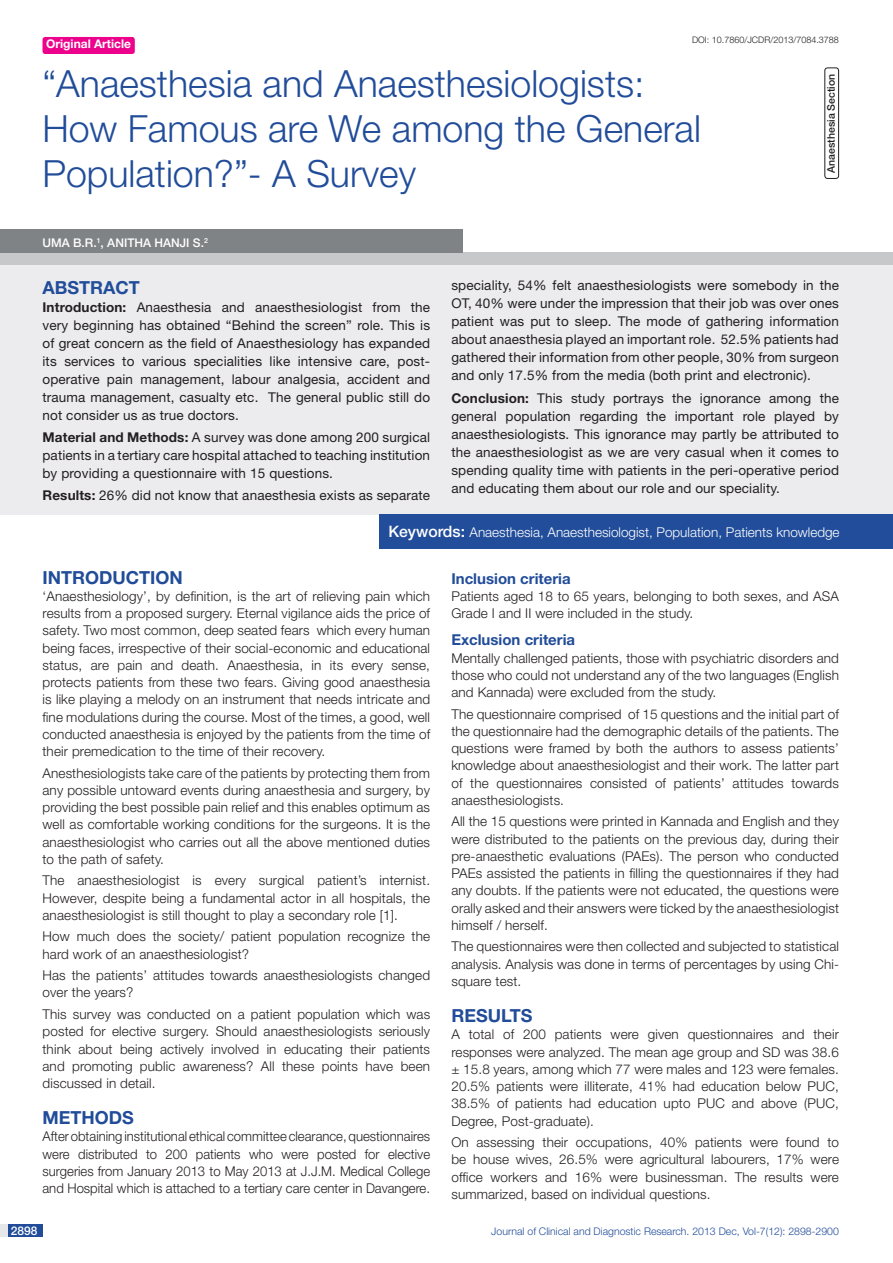
<style>
.page{position:relative;width:893px;height:1263px;background:#fff}
.page>*{position:absolute;margin:0;border:0;box-sizing:border-box;transform-origin:0 0}
.t1{font:300 37.5px/45px "Helvetica Neue";color:#214c99}
.t2{font:700 18px "Helvetica Neue";color:#214c99}
.t3{font:700 15px "Helvetica Neue";color:#214c99}
.t4{font:300 13.5px/17.2px "Helvetica Neue";letter-spacing:.01em;color:#231f20;text-align:justify}
.t5{font:13.5px/18px "Helvetica Neue";letter-spacing:.01em;color:#231f20;text-align:justify}
.t6{font:300 13.5px "Helvetica Neue";color:#fff}
.t7{font:500 12px "Helvetica Neue";color:#fff}
.t8{font:700 12px "Helvetica Neue";color:#fff}
.t9{font:300 10.5px "Helvetica Neue";color:#214c99}
.t10{font:500 10.5px "Helvetica Neue";color:#231f20}
.t11{font:300 9px "Helvetica Neue";color:#231f20}
.s1{color:#214d9a}
.s2{font-weight:700}
.s3{font-weight:500;font-size:15.75px}
</style>
<div class="page">
<div style="left:0;top:1224px;width:43px;height:13px;background:#e6e7e9"></div>
<div style="left:8px;top:1224px;width:35px;height:13px;background:#214c99"></div>
<div style="left:43px;top:37px;width:92px;height:17px;background:#ed028c;border-radius:3px"></div>
<div style="left:0;top:264px;width:893px;height:251px;background:#ececee"></div>
<div style="left:0;top:253px;width:893px;height:12px;background:#c7c8ca"></div>
<div style="left:380px;top:514px;width:513px;height:35px;background:#214d9a"></div>
<div style="left:0;top:230px;width:463px;height:23px;background:#808385"></div>
<div style="left:824px;top:68px;width:15px;height:111px;border:1px solid #231f20;border-radius:3px"></div>
<p class="t8" style="left:46px;top:37px;width:87px">Original Article</p>
<p class="t11" style="left:692px;top:35px;width:148px">DOI: 10.7860/JCDR/2013/7084.3788</p>
<h1 class="t1" style="left:42px;top:60px;width:660px">“Anaesthesia and Anaesthesiologists:<br>How Famous are We among the General<br>Population?”- A Survey</h1>
<p class="t7" style="left:43px;top:235px;width:167px">UMA B.R.<sup>1</sup>, ANITHA HANJI S.<sup>2</sup></p>
<p class="t10" style="left:825px;top:173px;width:101px;rotate:-90deg">Anaesthesia Section</p>
<h2 class="t2" style="left:43px;top:276px;width:99px">ABST<span class="s1">RAC</span>T</h2>
<p class="t5" style="left:43px;top:298px;width:389px"><span class="s2">Introduction:</span> Anaesthesia and anaesthesiologist from the very beginning has obtained “Behind the screen” role. This is of great concern as the field of Anaesthesiology has expanded its services to various specialities like intensive care, post&shy;operative pain management, labour analgesia, accident and trauma management, casualty etc. The general public still do not consider us as true doctors.</p>
<p class="t5" style="left:43px;top:428px;width:389px"><span class="s2">Material and Methods:</span> A survey was done among 200 surgical patients in a tertiary care hospital attached to teaching institution by providing a questionnaire with 15 questions.</p>
<p class="t5" style="left:43px;top:486px;width:389px"><span class="s2">Results:</span> 26% did not know that anaesthesia exists as separate</p>
<p class="t5" style="left:451px;top:276px;width:389px">speciality, 54% felt anaesthesiologists were somebody in the OT, 40% were under the impression that their job was over ones patient was put to sleep. The mode of gathering information about anaesthesia played an important role. 52.5% patients had gathered their information from other people, 30% from surgeon and only 17.5% from the media (both print and electronic).</p>
<p class="t5" style="left:451px;top:389px;width:389px"><span class="s2">Conclusion:</span> This study portrays the ignorance among the general population regarding the important role played by anaesthesiologists. This ignorance may partly be attributed to the anaesthesiologist as we are very casual when it comes to spending quality time with patients in the peri-operative period and educating them about our role and our speciality.</p>
<p class="t6" style="left:388px;top:524px;width:453px"><span class="s3">Keywords:</span> Anaesthesia, Anaesthesiologist, Population, Patients knowledge</p>
<h2 class="t2" style="left:43px;top:566px;width:33px">Intro</h2>
<h2 class="t2" style="left:99px;top:566px;width:39px">ductio</h2>
<h2 class="t2" style="left:169px;top:566px;width:15px">n</h2>
<p class="t4" style="left:43px;top:587px;width:389px">‘Anaesthesiology’, by definition, is the art of relieving pain which results from a proposed surgery. Eternal vigilance aids the price of safety. Two most common, deep seated fears which every human being faces, irrespective of their social-economic and educational status, are pain and death. Anaesthesia, in its every sense, protects patients from these two fears. Giving good anaesthesia is like playing a melody on an instrument that needs intricate and fine modulations during the course. Most of the times, a good, well conducted anaesthesia is enjoyed by the patients from the time of their premedication to the time of their recovery.</p>
<p class="t4" style="left:43px;top:764px;width:389px">Anesthesiologists take care of the patients by protecting them from any possible untoward events during anaesthesia and surgery, by providing the best possible pain relief and this enables optimum as well as comfortable working conditions for the surgeons. It is the anaesthesiologist who carries out all the above mentioned duties to the path of safety.</p>
<p class="t4" style="left:43px;top:872px;width:389px">The anaesthesiologist is every surgical patient’s internist.<br>However, despite being a fundamental actor in all hospitals, the anaesthesiologist is still thought to play a secondary role [1].</p>
<p class="t4" style="left:43px;top:928px;width:389px">How much does the society/ patient population recognize the hard work of an anaesthesiologist?</p>
<p class="t4" style="left:43px;top:966px;width:389px">Has the patients’ attitudes towards anaesthesiologists changed over the years?</p>
<p class="t4" style="left:43px;top:1005px;width:389px">This survey was conducted on a patient population which was posted for elective surgery. Should anaesthesiologists seriously think about being actively involved in educating their patients and promoting public awareness? All these points have been discussed in detail.</p>
<h2 class="t2" style="left:43px;top:1106px;width:93px">METHODS</h2>
<p class="t4" style="left:43px;top:1128px;width:389px">After obtaining institutional ethical committee clearance, questionnaires were distributed to 200 patients who were posted for elective surgeries from January 2013 to May 2013 at J.J.M. Medical College and Hospital which is attached to a tertiary care center in Davangere.</p>
<p class="t3" style="left:451px;top:569px;width:121px">Inclusion criteria</p>
<p class="t4" style="left:451px;top:587px;width:389px">Patients aged 18 to 65 years, belonging to both sexes, and ASA<br>Grade I and II were included in the study.</p>
<p class="t3" style="left:451px;top:631px;width:125px">Exclusion criteria</p>
<p class="t4" style="left:451px;top:649px;width:389px">Mentally challenged patients, those with psychiatric disorders and those who could not understand any of the two languages (English and Kannada) were excluded from the study.</p>
<p class="t4" style="left:451px;top:705px;width:389px">The questionnaire comprised of 15 questions and the initial part of the questionnaire had the demographic details of the patients. The questions were framed by both the authors to assess patients’ knowledge about anaesthesiologist and their work. The latter part of the questionnaires consisted of patients’ attitudes towards anaesthesiologists.</p>
<p class="t4" style="left:451px;top:813px;width:389px">All the 15 questions were printed in Kannada and English and they were distributed to the patients on the previous day, during their pre-anaesthetic evaluations (PAEs). The person who conducted PAEs assisted the patients in filling the questionnaires if they had any doubts. If the patients were not educated, the questions were orally asked and their answers were ticked by the anaesthesiologist himself / herself.</p>
<p class="t4" style="left:451px;top:938px;width:389px">The questionnaires were then collected and subjected to statistical analysis. Analysis was done in terms of percentages by using Chi&shy;square test.</p>
<h2 class="t2" style="left:451px;top:1004px;width:83px">RESULTS</h2>
<p class="t4" style="left:451px;top:1025px;width:389px">A total of 200 patients were given questionnaires and their responses were analyzed. The mean age group and SD was 38.6 ± 15.8 years, among which 77 were males and 123 were females.<br>20.5% patients were illiterate, 41% had education below PUC, 38.5% of patients had education upto PUC and above (PUC, Degree, Post-graduate).</p>
<p class="t4" style="left:451px;top:1133px;width:389px">On assessing their occupations, 40% patients were found to be house wives, 26.5% were agricultural labourers, 17% were office workers and 16% were businessman. The results were summarized, based on individual questions.</p>
<p class="t7" style="left:11px;top:1223px;width:28px">2898</p>
<p class="t9" style="left:491px;top:1225px;width:349px">Journal of Clinical and Diagnostic Research. 2013 Dec, Vol-7(12): 2898-2900</p>
</div>
